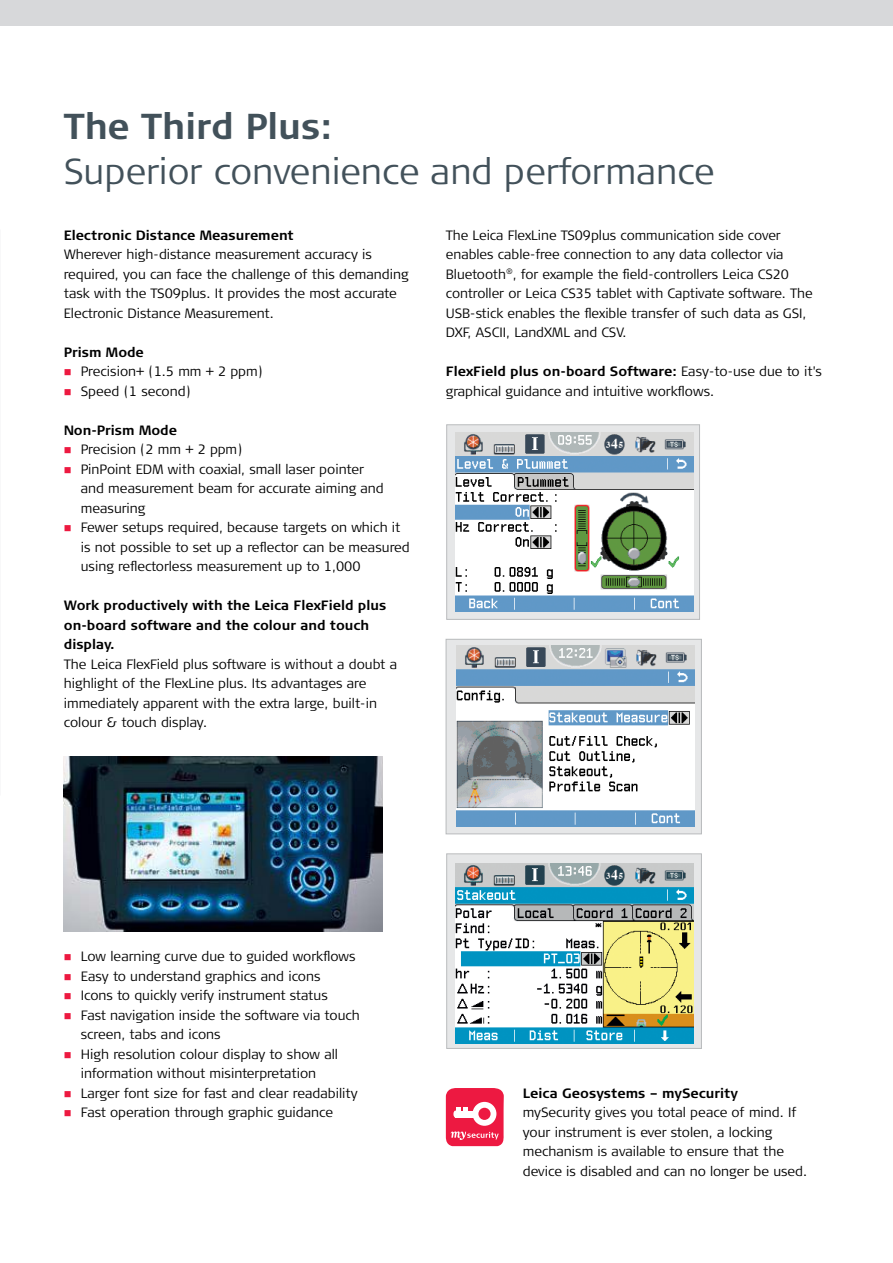
<style>
.page{position:relative;width:893px;height:1263px;background:#fff}
.page>*{position:absolute;margin:0;border:0;box-sizing:border-box;transform-origin:0 0}
.t1{font:300 36px "Signa Column";color:#42515a}
.t2{font:700 36px "Signa Column";color:#42515a}
.t3{font:300 13.5px/19.5px "Signa Column";color:#000}
.t4{font:700 13.5px/19.5px "Signa Column";color:#000}
.s1{font-weight:700}
</style>
<div class="page">
<div style="left:0;top:0;width:893px;height:26px;background:#d7d8da"></div>
<div style="left:447px;top:425px;width:252px;height:194px;background:#e6e7e8"></div>
<img style="left:455px;top:432px;width:239px;height:180px">
<div style="left:446px;top:425px;width:254px;height:195px;border:1px solid #b9bbbd"></div>
<div style="left:446px;top:639px;width:255px;height:195px;background:#e6e7e8"></div>
<img style="left:456px;top:645px;width:238px;height:182px">
<div style="left:446px;top:639px;width:256px;height:195px;border:1px solid #b9bbbd"></div>
<div style="left:447px;top:854px;width:254px;height:194px;background:#e6e7e8"></div>
<img style="left:455px;top:863px;width:239px;height:180px">
<div style="left:446px;top:854px;width:256px;height:195px;border:1px solid #b9bbbd"></div>
<img style="left:64px;top:756px;width:319px;height:176px">
<svg style="left:446px;top:1088px;width:58px;height:58px"></svg>
<h1 class="t2" style="left:64px;top:104px;width:270px">The Third Plus:</h1>
<h1 class="t1" style="left:64px;top:149px;width:652px">Superior convenience and performance</h1>
<p class="t4" style="left:64px;top:225px;width:231px">Electronic Distance Measurement</p>
<p class="t3" style="left:64px;top:245px;width:346px">Wherever high-distance measurement accuracy is required, you can face the challenge of this demanding task with the TS09plus. It provides the most accurate Electronic Distance Measurement.</p>
<p class="t4" style="left:64px;top:342px;width:82px">Prism Mode</p>
<p class="t3" style="left:81px;top:362px;width:184px">Precision+ (1.5 mm + 2 ppm)<br>Speed (1 second)</p>
<p class="t4" style="left:64px;top:420px;width:115px">Non-Prism Mode</p>
<p class="t3" style="left:81px;top:440px;width:330px">Precision (2 mm + 2 ppm)<br>PinPoint EDM with coaxial, small laser pointer<br>and measurement beam for accurate aiming and measuring<br>Fewer setups required, because targets on which it is not possible to set up a reflector can be measured using reflectorless measurement up to 1,000</p>
<p class="t4" style="left:64px;top:596px;width:324px">Work productively with the Leica FlexField plus on-board software and the colour and touch display.</p>
<p class="t3" style="left:64px;top:654px;width:335px">The Leica FlexField plus software is without a doubt a highlight of the FlexLine plus. Its advantages are immediately apparent with the extra large, built-in colour &amp; touch display.</p>
<p class="t3" style="left:446px;top:225px;width:368px">The Leica FlexLine TS09plus communication side cover enables cable-free connection to any data collector via Bluetooth<sup>®</sup>, for example the field-controllers Leica CS20 controller or Leica CS35 tablet with Captivate software. The USB-stick enables the flexible transfer of such data as GSI, DXF, ASCII, LandXML and CSV.</p>
<p class="t3" style="left:446px;top:362px;width:378px"><span class="s1">FlexField plus on-board Software:</span> Easy-to-use due to it's graphical guidance and intuitive workflows.</p>
<p class="t3" style="left:81px;top:947px;width:281px">Low learning curve due to guided workflows Easy to understand graphics and icons<br>Icons to quickly verify instrument status<br>Fast navigation inside the software via touch screen, tabs and icons<br>High resolution colour display to show all information without misinterpretation<br>Larger font size for fast and clear readability Fast operation through graphic guidance</p>
<p class="t4" style="left:523px;top:1083px;width:217px">Leica Geosystems – mySecurity</p>
<p class="t3" style="left:523px;top:1103px;width:286px">mySecurity gives you total peace of mind. If your instrument is ever stolen, a locking mechanism is available to ensure that the device is disabled and can no longer be used.</p>
</div>
